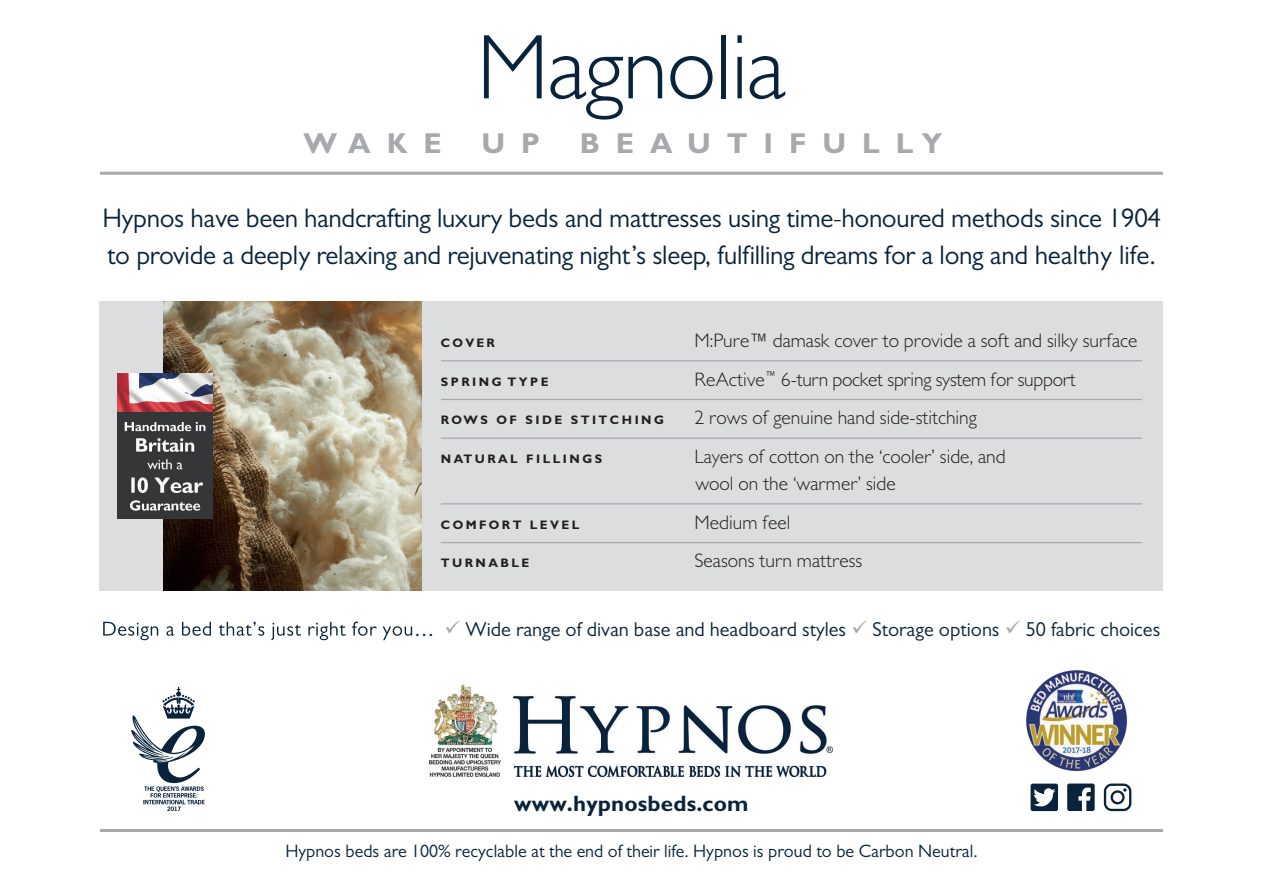
<style>
.page{position:relative;width:1263px;height:893px;background:#fff}
.page>*{position:absolute;margin:0;border:0;box-sizing:border-box;transform-origin:0 0}
.t1{font:300 92.4px "Gill Sans MT Std";letter-spacing:-.01em;color:#0a233c}
.t2{font:700 28.8px "Gill Sans MT Pro";letter-spacing:.55em;color:#a8a9ad}
.t3{font:27px/37.5px "Gill Sans MT Pro";letter-spacing:-.01em;color:#0a233c}
.t4{font:700 22.35px "Gill Sans MT Pro";letter-spacing:.005em;color:#0a233c}
.t5{font:20.25px "Gill Sans MT Pro";color:#0a233c}
.t6{font:500 20.25px "Gill Sans MT Pro";color:#0a233c}
.t7{font:300 19.65px/27.2px "Gill Sans MT Std";color:#231f20}
.t8{font:18px "Gill Sans MT Pro";color:#0a233c}
.t9{font:700 12.3px "Gill Sans MT Pro";letter-spacing:.195em;color:#231f20}
</style>
<div class="page">
<div style="left:100px;top:301px;width:1063px;height:290px;background:#dcdddf"></div>
<img style="left:163px;top:301px;width:258px;height:290px">
<hr style="left:100px;top:172px;width:1063px;height:3px;background:#a8a9ad">
<hr style="left:100px;top:829px;width:1063px;height:3px;background:#a8a9ad">
<svg style="left:131px;top:687px;width:74px;height:124px"></svg>
<svg style="left:1104px;top:783px;width:27px;height:28px"></svg>
<svg style="left:1067px;top:783px;width:28px;height:28px"></svg>
<svg style="left:1030px;top:784px;width:28px;height:27px"></svg>
<img style="left:1026px;top:670px;width:102px;height:102px">
<svg style="left:103px;top:622px;width:55px;height:18px"></svg>
<svg style="left:166px;top:626px;width:8px;height:10px"></svg>
<svg style="left:182px;top:622px;width:29px;height:14px"></svg>
<svg style="left:219px;top:622px;width:45px;height:14px"></svg>
<svg style="left:271px;top:623px;width:30px;height:17px"></svg>
<svg style="left:308px;top:622px;width:38px;height:18px"></svg>
<svg style="left:352px;top:622px;width:25px;height:14px"></svg>
<svg style="left:383px;top:626px;width:29px;height:14px"></svg>
<hr style="left:441px;top:360px;width:701px;height:1px;background:#a8a9ad">
<hr style="left:441px;top:399px;width:701px;height:1px;background:#a8a9ad">
<hr style="left:441px;top:438px;width:701px;height:1px;background:#a8a9ad">
<hr style="left:441px;top:503px;width:701px;height:1px;background:#a8a9ad">
<hr style="left:441px;top:542px;width:701px;height:1px;background:#a8a9ad">
<img style="left:117px;top:373px;width:96px;height:146px">
<img style="left:430px;top:684px;width:402px;height:92px">
<h1 class="t1" style="left:477px;top:35px;width:311px">Magnolia</h1>
<h2 class="t2" style="left:304px;top:133px;width:140px">WAKE</h2>
<h2 class="t2" style="left:481px;top:133px;width:60px">U P</h2>
<h2 class="t2" style="left:580px;top:133px;width:364px">BEAUTIFULLY</h2>
<h3 class="t3" style="left:102px;top:203px;width:1060px">Hypnos have been handcrafting luxury beds and mattresses using time-honoured methods since 1904 to provide a deeply relaxing and rejuvenating night’s sleep, fulfilling dreams for a long and healthy life.</h3>
<p class="t9" style="left:441px;top:338px;width:56px">COVER</p>
<p class="t7" style="left:694px;top:330px;width:444px">M:Pure™ damask cover to provide a soft and silky surface</p>
<p class="t9" style="left:441px;top:377px;width:109px">SPRING TYPE</p>
<p class="t7" style="left:694px;top:368px;width:383px">ReActive<sup>™</sup> 6-turn pocket spring system for support</p>
<p class="t9" style="left:441px;top:416px;width:225px">ROWS OF SIDE STITCHING</p>
<p class="t7" style="left:694px;top:407px;width:284px">2 rows of genuine hand side-stitching</p>
<p class="t9" style="left:441px;top:455px;width:163px">NATURAL FILLINGS</p>
<p class="t7" style="left:694px;top:446px;width:313px">Layers of cotton on the ‘cooler’ side, and wool on the ‘warmer’ side</p>
<p class="t9" style="left:441px;top:520px;width:140px">COMFORT LEVEL</p>
<p class="t7" style="left:694px;top:512px;width:97px">Medium feel</p>
<p class="t9" style="left:441px;top:559px;width:90px">TURNABLE</p>
<p class="t7" style="left:694px;top:550px;width:169px">Seasons turn mattress</p>
<p class="t6" style="left:414px;top:622px;width:22px">…</p>
<p class="t5" style="left:466px;top:622px;width:382px">Wide range of divan base and headboard styles</p>
<p class="t5" style="left:872px;top:622px;width:129px">Storage options</p>
<p class="t5" style="left:1026px;top:622px;width:136px">50 fabric choices</p>
<p class="t4" style="left:514px;top:796px;width:236px">www.hypnosbeds.com</p>
<p class="t8" style="left:285px;top:845px;width:694px">Hypnos beds are 100% recyclable at the end of their life. Hypnos is proud to be Carbon Neutral.</p>
</div>
